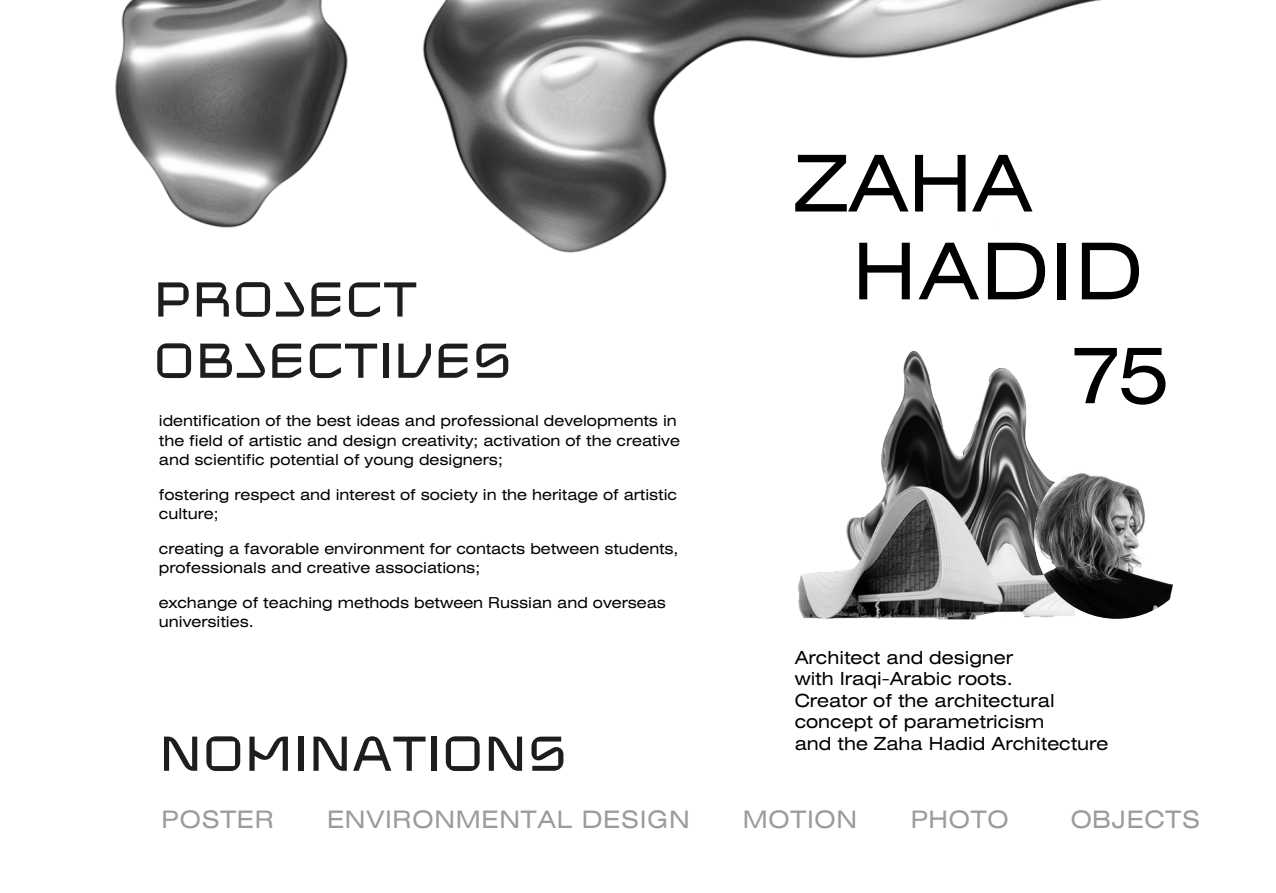
<style>
.page{position:relative;width:1276px;height:893px;background:#fff}
.page>*{position:absolute;margin:0;border:0;box-sizing:border-box;transform-origin:0 0}
.t1{font:78px "Helios Ext C";letter-spacing:.015em;color:#000}
.t2{font:51px/61.2px "Gik Brutal";color:#1d1d1b}
.t3{font:24px "Helios Ext C";letter-spacing:.03em;color:#9b9b9b}
.t4{font:18px/21.6px "Helios Ext C";color:#000}
.t5{font:15px/19.5px "Helios Ext C";color:#000}
</style>
<div class="page">
<img style="left:115px;top:0;width:987px;height:253px">
<img style="left:798px;top:350px;width:236px;height:270px">
<img style="left:1034px;top:461px;width:139px;height:158px">
<h2 class="t2" style="left:153px;top:269px;width:360px">PROJECT<br>OBJECTIVES</h2>
<p class="t5" style="left:159px;top:411px;width:519px">identification of the best ideas and professional developments in</p>
<p class="t5" style="left:159px;top:430px;width:522px">the field of artistic and design creativity; activation of the creative and scientific potential of young designers;</p>
<p class="t5" style="left:159px;top:484px;width:520px">fostering respect and interest of society in the heritage of artistic culture;</p>
<p class="t5" style="left:159px;top:538px;width:521px">creating a favorable environment for contacts between students, professionals and creative associations;</p>
<p class="t5" style="left:159px;top:592px;width:508px">exchange of teaching methods between Russian and overseas universities.</p>
<h1 class="t1" style="left:794px;top:137px;width:240px">ZAHA</h1>
<h1 class="t1" style="left:853px;top:224px;width:291px">HADID</h1>
<h1 class="t1" style="left:1070px;top:328px;width:101px">75</h1>
<p class="t4" style="left:794px;top:646px;width:315px">Architect and designer<br>with Iraqi-Arabic roots.<br>Creator of the architectural concept of parametricism<br>and the Zaha Hadid Architecture</p>
<h2 class="t2" style="left:159px;top:723px;width:410px">NOMINATIONS</h2>
<h3 class="t3" style="left:327px;top:805px;width:364px">ENVIRONMENTAL DESIGN</h3>
<h3 class="t3" style="left:743px;top:805px;width:116px">MOTION</h3>
<h3 class="t3" style="left:910px;top:805px;width:100px">PHOTO</h3>
<h3 class="t3" style="left:1070px;top:805px;width:131px">OBJECTS</h3>
<h3 class="t3" style="left:162px;top:805px;width:114px">POSTER</h3>
</div>
